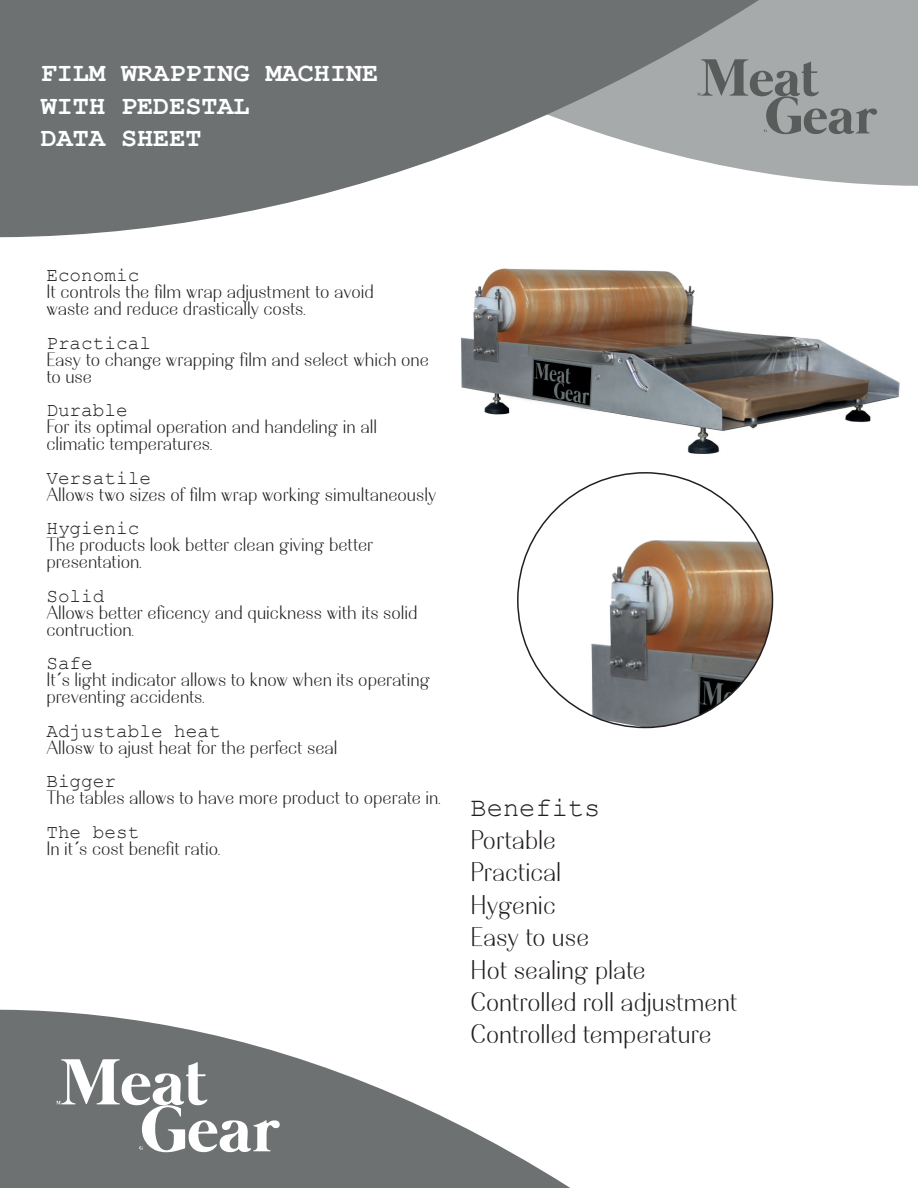
<style>
.page{position:relative;width:918px;height:1188px;background:#fff}
.page>*{position:absolute;margin:0;border:0;box-sizing:border-box;transform-origin:0 0}
.t1{font:600 27px/32.4px "Nesans";color:#231f20}
.t2{font:27px "Courier New";color:#231f20}
.t3{font:700 26.7px/32.1px "Courier New";color:#fff}
.t4{font:600 19.35px/16.8px "Nesans";color:#231f20}
.t5{font:19.35px "Courier New";color:#231f20}
.s1{font-family:"Myriad Pro";font-weight:400}
</style>
<div class="page">
<svg style="left:0;top:1009px;width:570px;height:179px;fill:#6d7172"></svg>
<svg style="left:56px;top:1059px;width:224px;height:93px"></svg>
<div style="left:759px;top:0;width:159px;height:186px;background:#a7aaaa"></div>
<svg style="left:0;top:0;width:759px;height:238px;fill:#6d7172"></svg>
<svg style="left:697px;top:59px;width:180px;height:75px;background:#949796"></svg>
<img style="left:461px;top:268px;width:439px;height:186px">
<img style="left:563px;top:523px;width:209px;height:205px">
<h2 class="t3" style="left:41px;top:56px;width:339px">FILM WRAPPING MACHINE<br>WITH PEDESTAL<br>DATA SHEET</h2>
<p class="t5" style="left:46px;top:263px;width:95px">Economic</p>
<p class="t4" style="left:46px;top:283px;width:329px">It controls the film wrap adjustment to avoid waste and reduce drastically costs.</p>
<p class="t5" style="left:46px;top:331px;width:106px">Practical</p>
<p class="t4" style="left:46px;top:351px;width:384px">Easy to change wrapping film and select which one to use</p>
<p class="t5" style="left:46px;top:398px;width:83px">Durable</p>
<p class="t4" style="left:46px;top:418px;width:332px">For its optimal operation and handeling in all climatic temperatures.</p>
<p class="t5" style="left:46px;top:466px;width:106px">Versatile</p>
<p class="t4" style="left:46px;top:485px;width:391px">Allows two sizes of film wrap working simultaneously</p>
<p class="t5" style="left:46px;top:516px;width:95px">Hygienic</p>
<p class="t4" style="left:46px;top:536px;width:328px">The products look better clean giving better presentation.</p>
<p class="t5" style="left:46px;top:584px;width:60px">Solid</p>
<p class="t4" style="left:46px;top:604px;width:373px">Allows better eficency and quickness with its solid contruction.</p>
<p class="t5" style="left:46px;top:651px;width:48px">Safe</p>
<p class="t4" style="left:46px;top:671px;width:385px">It<span class="s1">´</span>s light indicator allows to know when its operating preventing accidents.</p>
<p class="t5" style="left:46px;top:719px;width:176px">Adjustable heat</p>
<p class="t4" style="left:46px;top:738px;width:293px">Allosw to ajust heat for the perfect seal</p>
<p class="t5" style="left:46px;top:769px;width:71px">Bigger</p>
<p class="t4" style="left:46px;top:789px;width:396px">The tables allows to have more product to operate in.</p>
<p class="t5" style="left:46px;top:820px;width:95px">The best</p>
<p class="t4" style="left:46px;top:840px;width:175px">In it<span class="s1">´</span>s cost benefit ratio.</p>
<h1 class="t2" style="left:471px;top:791px;width:131px">Benefits</h1>
<h1 class="t1" style="left:471px;top:823px;width:268px">Portable<br>Practical<br>Hygenic<br>Easy to use<br>Hot sealing plate<br>Controlled roll adjustment<br>Controlled temperature</h1>
</div>
